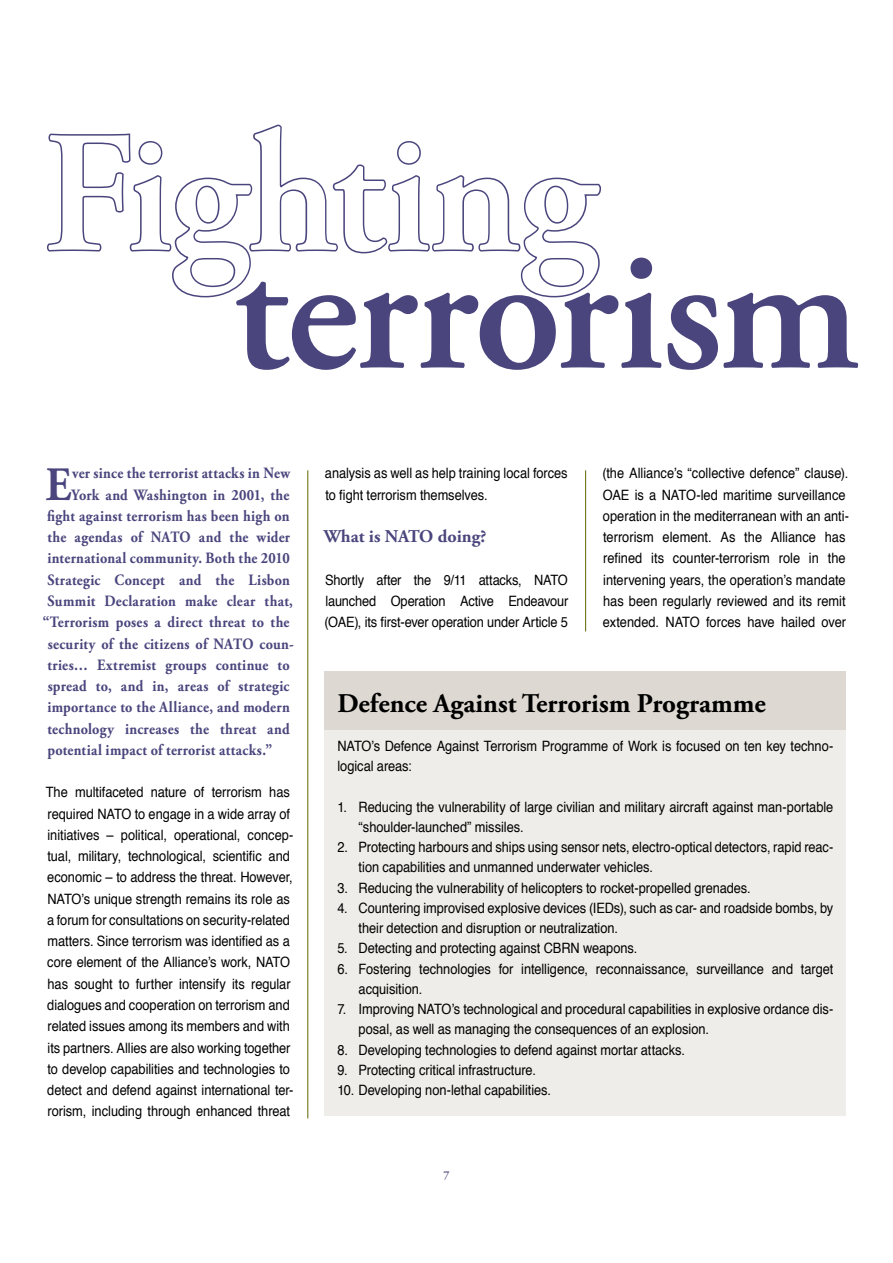
<style>
.page{position:relative;width:893px;height:1263px;background:#fff}
.page>*{position:absolute;margin:0;border:0;box-sizing:border-box;transform-origin:0 0}
.t1{font:600 177px "Adobe Garamond Pro";letter-spacing:-.015em;color:#4a467d}
.t2{font:600 172.5px "Adobe Garamond Pro";letter-spacing:-.015em;color:#fff}
.t3{font:700 47.85px "Adobe Garamond Pro";color:#4a467d;scale:.9 1}
.t4{font:700 27px "Adobe Garamond Pro";color:#000}
.t5{font:700 18px "Adobe Garamond Pro";color:#4a467d}
.t6{font:700 15.75px "Adobe Garamond Pro";letter-spacing:.02em;color:#4a467d;scale:.9 1}
.t7{font:14.25px/21.3px "Helvetica";letter-spacing:-.005em;color:#000;scale:.9 1}
.t8{font:600 12px "Adobe Garamond Pro";color:#4a467d}
</style>
<div class="page">
<svg style="left:47px;top:124px;width:555px;height:174px"></svg>
<div style="left:325px;top:671px;width:521px;height:445px;background:#efede9"></div>
<div style="left:325px;top:671px;width:521px;height:59px;background:#ddd9d2"></div>
<hr style="left:308px;top:470px;width:1px;height:648px;background:#5d6800">
<hr style="left:585px;top:470px;width:1px;height:161px;background:#5d6800">
<h2 class="t2" style="left:42px;top:95px;width:557px">Fighting</h2>
<h1 class="t1" style="left:232px;top:209px;width:629px">terrorism</h1>
<h3 class="t3" style="left:46px;top:457px;width:30px">E</h3>
<p class="t6" style="left:72px;top:464px;width:244px">ver since the terrorist attacks in New</p>
<p class="t6" style="left:72px;top:485px;width:244px">York and Washington in 2001, the</p>
<p class="t6" style="left:47px;top:507px;width:271px">fight against terrorism has been high on</p>
<p class="t6" style="left:47px;top:528px;width:271px">the agendas of NATO and the wider</p>
<p class="t6" style="left:47px;top:549px;width:271px">international community. Both the 2010</p>
<p class="t6" style="left:48px;top:571px;width:271px">Strategic Concept and the Lisbon</p>
<p class="t6" style="left:48px;top:592px;width:274px">Summit Declaration make clear that,</p>
<p class="t6" style="left:43px;top:613px;width:276px">“Terrorism poses a direct threat to the</p>
<p class="t6" style="left:48px;top:634px;width:275px">security of the citizens of NATO coun-</p>
<p class="t6" style="left:47px;top:656px;width:271px">tries… Extremist groups continue to</p>
<p class="t6" style="left:48px;top:677px;width:270px">spread to, and in, areas of strategic</p>
<p class="t6" style="left:47px;top:698px;width:271px">importance to the Alliance, and modern</p>
<p class="t6" style="left:47px;top:719px;width:271px">technology increases the threat and</p>
<p class="t6" style="left:47px;top:741px;width:251px">potential impact of terrorist attacks.”</p>
<p class="t7" style="left:46px;top:782px;width:277px">The multifaceted nature of terrorism has required NATO to engage in a wide array of initiatives – political, operational, concep&shy;tual, military, technological, scientific and economic – to address the threat. However, NATO’s unique strength remains its role as a forum for consultations on security-related matters. Since terrorism was identified as a core element of the Alliance’s work, NATO has sought to further intensify its regular dialogues and cooperation on terrorism and related issues among its members and with its partners. Allies are also working together to develop capabilities and technologies to detect and defend against international ter&shy;rorism, including through enhanced threat</p>
<p class="t7" style="left:325px;top:463px;width:271px">analysis as well as help training local forces to fight terrorism themselves.</p>
<p class="t5" style="left:324px;top:526px;width:164px">What is NATO doing?</p>
<p class="t7" style="left:325px;top:569px;width:272px;text-align:justify">Shortly after the 9/11 attacks, NATO launched Operation Active Endeavour (OAE), its first-ever operation under Article 5</p>
<p class="t7" style="left:602px;top:463px;width:276px">(the Alliance’s “collective defence” clause).<br>OAE is a NATO-led maritime surveillance operation in the mediterranean with an anti&shy;terrorism element. As the Alliance has refined its counter-terrorism role in the intervening years, the operation’s mandate has been regularly reviewed and its remit extended. NATO forces have hailed over</p>
<h3 class="t4" style="left:337px;top:688px;width:430px">Defence Against Terrorism Programme</h3>
<p class="t7" style="left:337px;top:736px;width:553px;line-height:20.2px">NATO’s Defence Against Terrorism Programme of Work is focused on ten key techno&shy;logical areas:</p>
<p class="t7" style="left:359px;top:797px;width:529px;line-height:20.2px;text-indent:-21px">1. Reducing the vulnerability of large civilian and military aircraft against man-portable “shoulder-launched” missiles.</p>
<p class="t7" style="left:359px;top:837px;width:529px;line-height:20.2px;text-indent:-21px">2. Protecting harbours and ships using sensor nets, electro-optical detectors, rapid reac&shy;tion capabilities and unmanned underwater vehicles.</p>
<p class="t7" style="left:337px;top:877px;width:461px">3. Reducing the vulnerability of helicopters to rocket-propelled grenades.</p>
<p class="t7" style="left:359px;top:898px;width:529px;line-height:20.2px;text-indent:-21px">4. Countering improvised explosive devices (IEDs), such as car- and roadside bombs, by their detection and disruption or neutralization.</p>
<p class="t7" style="left:337px;top:938px;width:335px">5. Detecting and protecting against CBRN weapons.</p>
<p class="t7" style="left:359px;top:959px;width:529px;line-height:20.2px;text-indent:-21px">6. Fostering technologies for intelligence, reconnaissance, surveillance and target acquisition.</p>
<p class="t7" style="left:359px;top:999px;width:529px;line-height:20.2px;text-indent:-21px">7. Improving NATO’s technological and procedural capabilities in explosive ordance dis&shy;posal, as well as managing the consequences of an explosion.</p>
<p class="t7" style="left:337px;top:1039px;width:388px">8. Developing technologies to defend against mortar attacks.</p>
<p class="t7" style="left:337px;top:1060px;width:222px">9. Protecting critical infrastructure.</p>
<p class="t7" style="left:337px;top:1080px;width:239px">10. Developing non-lethal capabilities.</p>
<p class="t8" style="left:443px;top:1168px;width:8px">7</p>
</div>
